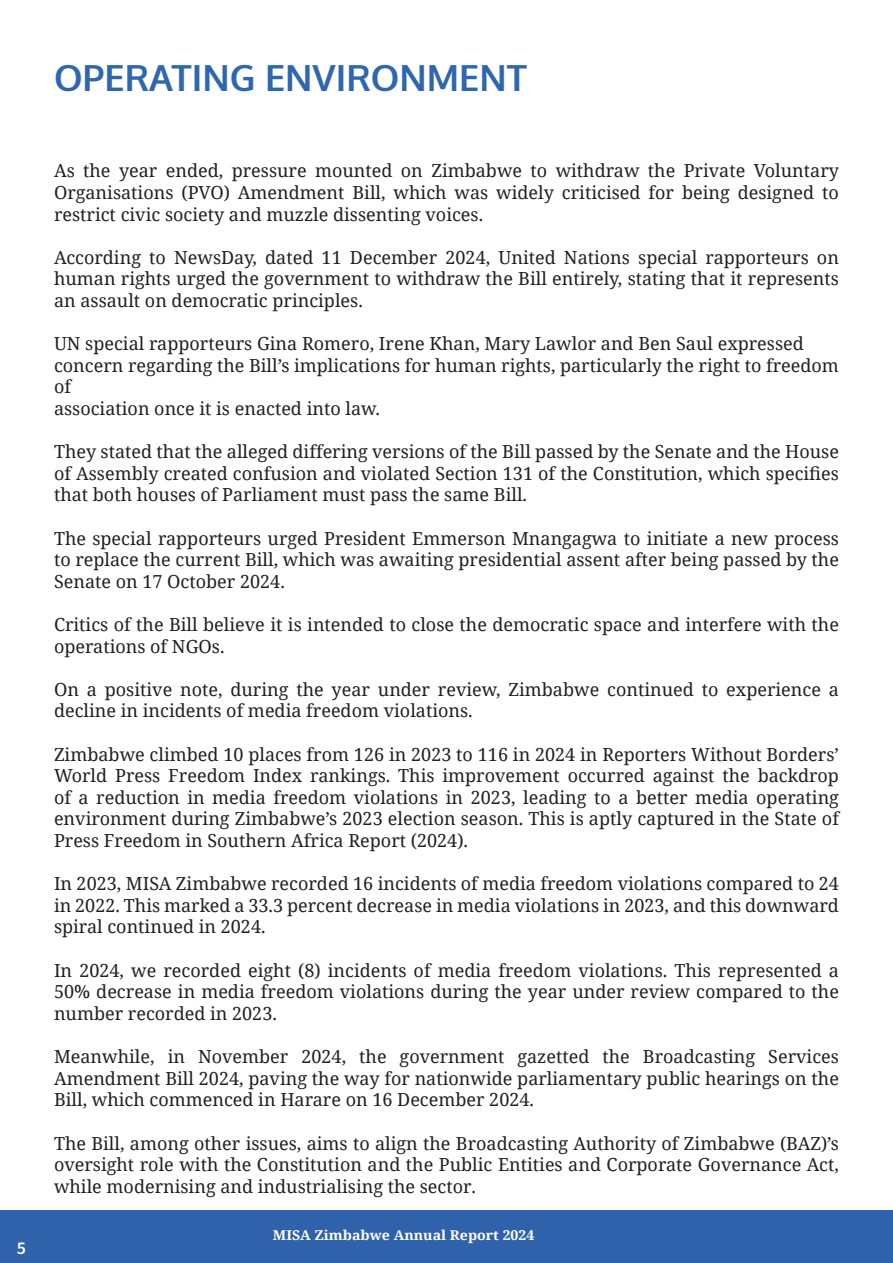
<style>
.page{position:relative;width:893px;height:1263px;background:#fff}
.page>*{position:absolute;margin:0;border:0;box-sizing:border-box;transform-origin:0 0}
.Main_heading{font:700 36px "Oxygen";color:#2e67b0}
.t1{font:18px/21.6px "Noto Serif";color:#231f20;text-align:justify}
.t2{font:18px "Source Sans Variable";color:#fff}
.t3{font:700 13.5px "Noto Serif";color:#fff;scale:1.05 1}
</style>
<div class="page">
<div style="left:0;top:1210px;width:893px;height:53px;background:#3061ab"></div>
<p class="Main_heading" style="left:54px;top:55px;width:474px">OPERATING ENVIRONMENT</p>
<p class="t2" style="left:17px;top:1237px;width:10px">5</p>
<p class="t1" style="left:54px;top:159px;width:786px">As the year ended, pressure mounted on Zimbabwe to withdraw the Private Voluntary Organisations (PVO) Amendment Bill, which was widely criticised for being designed to restrict civic society and muzzle dissenting voices.</p>
<p class="t1" style="left:54px;top:246px;width:786px">According to NewsDay, dated 11 December 2024, United Nations special rapporteurs on human rights urged the government to withdraw the Bill entirely, stating that it represents an assault on democratic principles.</p>
<p class="t1" style="left:54px;top:332px;width:751px">UN special rapporteurs Gina Romero, Irene Khan, Mary Lawlor and Ben Saul expressed</p>
<p class="t1" style="left:54px;top:354px;width:786px">concern regarding the Bill’s implications for human rights, particularly the right to freedom of</p>
<p class="t1" style="left:54px;top:397px;width:327px">association once it is enacted into law.</p>
<p class="t1" style="left:54px;top:440px;width:786px">They stated that the alleged differing versions of the Bill passed by the Senate and the House of Assembly created confusion and violated Section 131 of the Constitution, which specifies that both houses of Parliament must pass the same Bill.</p>
<p class="t1" style="left:54px;top:527px;width:786px">The special rapporteurs urged President Emmerson Mnangagwa to initiate a new process to replace the current Bill, which was awaiting presidential assent after being passed by the Senate on 17 October 2024.</p>
<p class="t1" style="left:54px;top:613px;width:786px">Critics of the Bill believe it is intended to close the democratic space and interfere with the operations of NGOs.</p>
<p class="t1" style="left:54px;top:678px;width:786px">On a positive note, during the year under review, Zimbabwe continued to experience a decline in incidents of media freedom violations.</p>
<p class="t1" style="left:54px;top:743px;width:786px">Zimbabwe climbed 10 places from 126 in 2023 to 116 in 2024 in Reporters Without Borders’ World Press Freedom Index rankings. This improvement occurred against the backdrop of a reduction in media freedom violations in 2023, leading to a better media operating environment during Zimbabwe’s 2023 election season. This is aptly captured in the State of Press Freedom in Southern Africa Report (2024).</p>
<p class="t1" style="left:54px;top:872px;width:786px">In 2023, MISA Zimbabwe recorded 16 incidents of media freedom violations compared to 24 in 2022. This marked a 33.3 percent decrease in media violations in 2023, and this downward spiral continued in 2024.</p>
<p class="t1" style="left:54px;top:959px;width:786px">In 2024, we recorded eight (8) incidents of media freedom violations. This represented a 50% decrease in media freedom violations during the year under review compared to the number recorded in 2023.</p>
<p class="t1" style="left:54px;top:1045px;width:786px">Meanwhile, in November 2024, the government gazetted the Broadcasting Services Amendment Bill 2024, paving the way for nationwide parliamentary public hearings on the Bill, which commenced in Harare on 16 December 2024.</p>
<p class="t1" style="left:54px;top:1131px;width:786px">The Bill, among other issues, aims to align the Broadcasting Authority of Zimbabwe (BAZ)’s oversight role with the Constitution and the Public Entities and Corporate Governance Act, while modernising and industrialising the sector.</p>
<p class="t3" style="left:273px;top:1225px;width:251px">MISA Zimbabwe Annual Report 2024</p>
</div>
